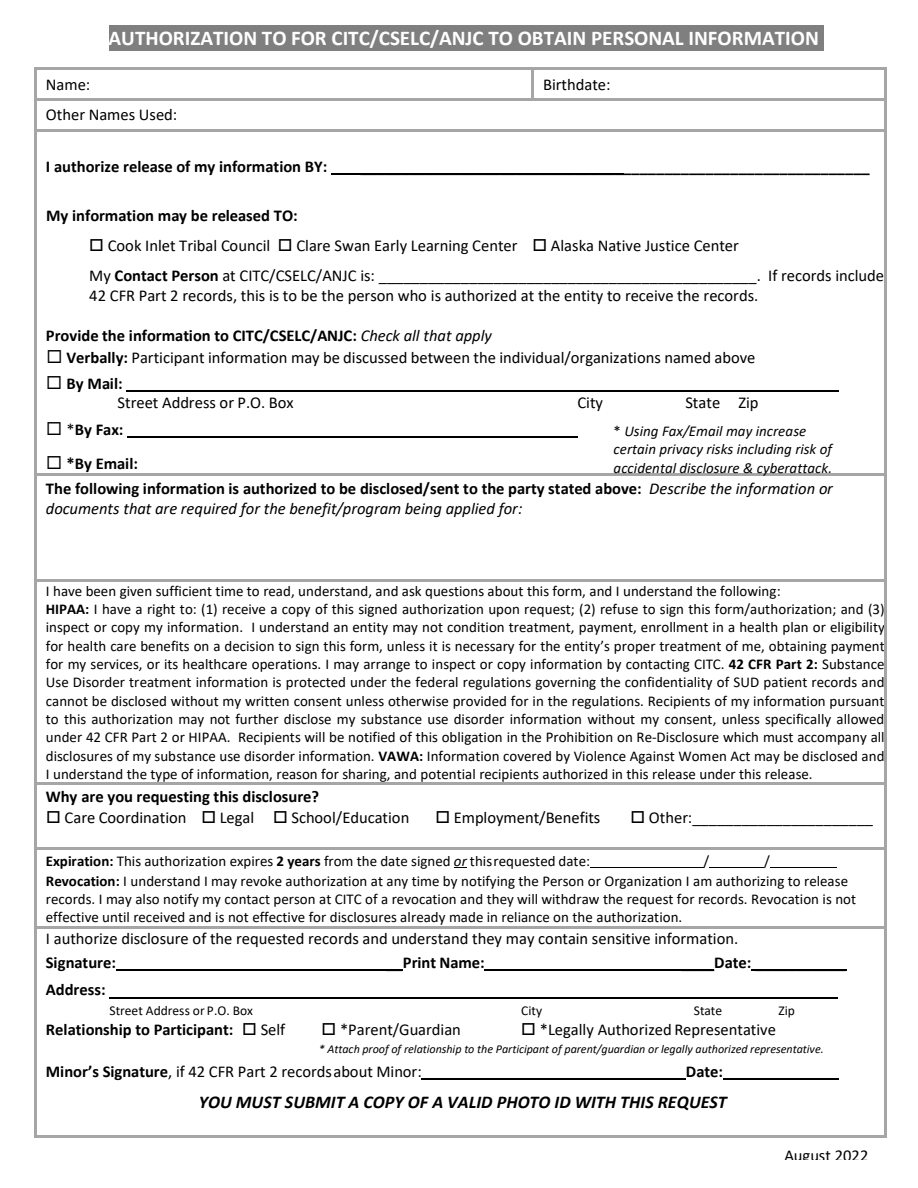
<style>
.page{position:relative;width:918px;height:1188px;background:#fff}
.page>*{position:absolute;margin:0;border:0;box-sizing:border-box;transform-origin:0 0}
.t1{font:700 21px "Calibri";color:#fff}
.t2{font:italic 700 18px "Calibri";color:#000}
.t3{font:16.5px/20.1px "Calibri";color:#000}
.t4{font:700 16.5px "Calibri";letter-spacing:-.005em;color:#000}
.t5{font:italic 16.5px/20.1px "Calibri";color:#000}
.t6{font:15px/18.3px "Calibri";color:#000;text-align:justify}
.t7{font:italic 15px/18.3px "Calibri";letter-spacing:.005em;color:#000}
.t8{font:13.5px "Calibri";color:#000}
.t9{font:italic 12px "Calibri";letter-spacing:-.005em;color:#000}
.s1{font-weight:700}
.s2{font-weight:400;font-style:italic}
.s3{font-weight:400}
.s4{font-weight:700;font-style:normal}
.s5{font-style:normal}
.s6{font-style:italic}
</style>
<div class="page">
<div style="left:109px;top:25px;width:715px;height:26px;background:#7f7f7f"></div>
<hr style="left:36px;top:67px;width:495px;height:2px;background:#a6a6a6">
<hr style="left:534px;top:67px;width:351px;height:2px;background:#a6a6a6">
<hr style="left:34px;top:70px;width:2px;height:28px;background:#a6a6a6">
<hr style="left:531px;top:70px;width:3px;height:28px;background:#a6a6a6">
<hr style="left:885px;top:70px;width:2px;height:28px;background:#a6a6a6">
<hr style="left:36px;top:98px;width:495px;height:2px;background:#a6a6a6">
<hr style="left:534px;top:98px;width:351px;height:2px;background:#a6a6a6">
<hr style="left:34px;top:101px;width:2px;height:28px;background:#a6a6a6">
<hr style="left:885px;top:101px;width:2px;height:28px;background:#a6a6a6">
<hr style="left:331px;top:174px;width:292px;height:1px;background:#000">
<hr style="left:126px;top:391px;width:713px;height:1px;background:#000">
<hr style="left:127px;top:437px;width:450px;height:1px;background:#000">
<hr style="left:36px;top:129px;width:849px;height:2px;background:#a6a6a6">
<hr style="left:34px;top:132px;width:2px;height:342px;background:#a6a6a6">
<hr style="left:885px;top:132px;width:2px;height:342px;background:#a6a6a6">
<hr style="left:36px;top:474px;width:849px;height:2px;background:#a6a6a6">
<hr style="left:34px;top:476px;width:2px;height:103px;background:#a6a6a6">
<hr style="left:885px;top:476px;width:2px;height:103px;background:#a6a6a6">
<hr style="left:36px;top:579px;width:849px;height:2px;background:#a6a6a6">
<hr style="left:34px;top:582px;width:2px;height:201px;background:#a6a6a6">
<hr style="left:885px;top:582px;width:2px;height:201px;background:#a6a6a6">
<hr style="left:36px;top:783px;width:849px;height:2px;background:#a6a6a6">
<hr style="left:34px;top:785px;width:2px;height:62px;background:#a6a6a6">
<hr style="left:885px;top:785px;width:2px;height:62px;background:#a6a6a6">
<svg style="left:454px;top:867px;width:13px;height:1px"></svg>
<hr style="left:590px;top:867px;width:114px;height:1px;background:#000">
<hr style="left:709px;top:867px;width:55px;height:1px;background:#000">
<hr style="left:770px;top:867px;width:66px;height:1px;background:#000">
<hr style="left:36px;top:847px;width:849px;height:3px;background:#a6a6a6">
<hr style="left:34px;top:850px;width:2px;height:76px;background:#a6a6a6">
<hr style="left:885px;top:850px;width:2px;height:76px;background:#a6a6a6">
<hr style="left:116px;top:969px;width:287px;height:1px;background:#000">
<hr style="left:485px;top:969px;width:229px;height:1px;background:#000">
<hr style="left:751px;top:969px;width:95px;height:1px;background:#000">
<hr style="left:109px;top:997px;width:729px;height:1px;background:#000">
<hr style="left:422px;top:1079px;width:264px;height:1px;background:#000">
<hr style="left:723px;top:1079px;width:116px;height:1px;background:#000">
<hr style="left:36px;top:926px;width:849px;height:2px;background:#a6a6a6">
<hr style="left:34px;top:929px;width:2px;height:206px;background:#a6a6a6">
<hr style="left:36px;top:1135px;width:849px;height:2px;background:#a6a6a6">
<hr style="left:885px;top:929px;width:2px;height:206px;background:#a6a6a6">
<p class="t1" style="left:109px;top:23px;width:712px">AUTHORIZATION TO FOR CITC/CSELC/ANJC TO OBTAIN PERSONAL INFORMATION</p>
<p class="t3" style="left:46px;top:74px;width:46px">Name:</p>
<p class="t3" style="left:543px;top:74px;width:69px">Birthdate:</p>
<p class="t3" style="left:46px;top:104px;width:133px">Other Names Used:</p>
<p class="t4" style="left:46px;top:155px;width:283px">I authorize release of my information BY:</p>
<p class="t3" style="left:360px;top:156px;width:511px">________________________________<span class="s1">______________________________</span></p>
<p class="t4" style="left:46px;top:204px;width:253px">My information may be released TO:</p>
<p class="t3" style="left:89px;top:235px;width:651px">□ Cook Inlet Tribal Council □ Clare Swan Early Learning Center □ Alaska Native Justice Center</p>
<p class="t3" style="left:89px;top:265px;width:796px">My <span class="s1">Contact Person</span> at CITC/CSELC/ANJC is: ______________________________________________. If records include<br>42 CFR Part 2 records, this is to be the person who is authorized at the entity to receive the records.</p>
<p class="t4" style="left:46px;top:324px;width:448px">Provide the information to CITC/CSELC/ANJC: <span class="s2">Check all that apply</span></p>
<p class="t3" style="left:46px;top:347px;width:711px">◻ <span class="s1">Verbally:</span> Participant information may be discussed between the individual/organizations named above</p>
<p class="t4" style="left:46px;top:372px;width:78px">◻ By Mail:</p>
<p class="t3" style="left:118px;top:392px;width:178px">Street Address or P.O. Box</p>
<p class="t3" style="left:577px;top:392px;width:27px">City</p>
<p class="t3" style="left:685px;top:392px;width:75px">State Zip</p>
<p class="t4" style="left:46px;top:418px;width:79px">◻ <span class="s3">*</span>By Fax:</p>
<p class="t4" style="left:46px;top:452px;width:93px">◻ *By Email:</p>
<p class="t5" style="left:46px;top:478px;width:789px"><span class="s4">The following information is authorized to be disclosed/sent to the party stated above:</span> Describe the information or documents that are required for the benefit/program being applied for:</p>
<p class="t7" style="left:614px;top:421px;width:220px"><span class="s5">*</span> Using Fax/Email may increase certain privacy risks including risk of accidental disclosure &amp; cyberattack.</p>
<p class="t6" style="left:46px;top:581px;width:736px">I have been given sufficient time to read, understand, and ask questions about this form, and I understand the following:</p>
<p class="t6" style="left:46px;top:599px;width:840px"><span class="s1">HIPAA:</span> I have a right to: (1) receive a copy of this signed authorization upon request; (2) refuse to sign this form/authorization; and (3) inspect or copy my information. I understand an entity may not condition treatment, payment, enrollment in a health plan or eligibility for health care benefits on a decision to sign this form, unless it is necessary for the entity’s proper treatment of me, obtaining payment for my services, or its healthcare operations. I may arrange to inspect or copy information by contacting CITC. <span class="s1">42 CFR Part 2:</span> Substance Use Disorder treatment information is protected under the federal regulations governing the confidentiality of SUD patient records and cannot be disclosed without my written consent unless otherwise provided for in the regulations. Recipients of my information pursuant to this authorization may not further disclose my substance use disorder information without my consent, unless specifically allowed under 42 CFR Part 2 or HIPAA. Recipients will be notified of this obligation in the Prohibition on Re-Disclosure which must accompany all disclosures of my substance use disorder information. <span class="s1">VAWA:</span> Information covered by Violence Against Women Act may be disclosed and I understand the type of information, reason for sharing, and potential recipients authorized in this release under this release.</p>
<p class="t4" style="left:46px;top:785px;width:275px">Why are you requesting this disclosure?</p>
<p class="t3" style="left:46px;top:807px;width:365px">□ Care Coordination □ Legal □ School/Education</p>
<p class="t3" style="left:435px;top:807px;width:167px">□ Employment/Benefits</p>
<p class="t3" style="left:630px;top:807px;width:244px">□ Other:______________________</p>
<p class="t6" style="left:46px;top:851px;width:546px"><span class="s1">Expiration:</span> This authorization expires <span class="s1">2 years</span> from the date signed <span class="s6">or</span> thisrequested date:</p>
<p class="t6" style="left:704px;top:851px;width:7px">/</p>
<p class="t6" style="left:764px;top:851px;width:7px">/</p>
<p class="t6" style="left:46px;top:871px;width:812px;text-align:left"><span class="s1">Revocation:</span> I understand I may revoke authorization at any time by notifying the Person or Organization I am authorizing to release records. I may also notify my contact person at CITC of a revocation and they will withdraw the request for records. Revocation is not effective until received and is not effective for disclosures already made in reliance on the authorization.</p>
<p class="t3" style="left:46px;top:928px;width:694px">I authorize disclosure of the requested records and understand they may contain sensitive information.</p>
<p class="t4" style="left:46px;top:950px;width:72px">Signature:</p>
<p class="t4" style="left:386px;top:950px;width:100px">__Print Name:</p>
<p class="t4" style="left:46px;top:978px;width:93px">Address: <span class="s3">___</span></p>
<p class="t8" style="left:110px;top:1001px;width:145px">Street Address or P.O. Box</p>
<p class="t8" style="left:521px;top:1001px;width:22px">City</p>
<p class="t8" style="left:694px;top:1001px;width:30px">State</p>
<p class="t8" style="left:779px;top:1001px;width:18px">Zip</p>
<p class="t4" style="left:46px;top:1018px;width:241px">Relationship to Participant: □ <span class="s3">Self</span></p>
<p class="t3" style="left:321px;top:1019px;width:141px">□ *Parent/Guardian</p>
<p class="t3" style="left:521px;top:1019px;width:256px">□ *Legally Authorized Representative</p>
<p class="t9" style="left:319px;top:1041px;width:506px">* Attach proof of relationship to the Participant of parent/guardian or legally authorized representative.</p>
<p class="t3" style="left:46px;top:1061px;width:377px"><span class="s1">Minor’s Signature</span>, if 42 CFR Part 2 recordsabout Minor:</p>
<p class="t4" style="left:686px;top:1060px;width:39px">Date:</p>
<p class="t2" style="left:199px;top:1090px;width:530px">YOU MUST SUBMIT A COPY OF A VALID PHOTO ID WITH THIS REQUEST</p>
<p class="t3" style="left:784px;top:1145px;width:85px">August 2022</p>
</div>
